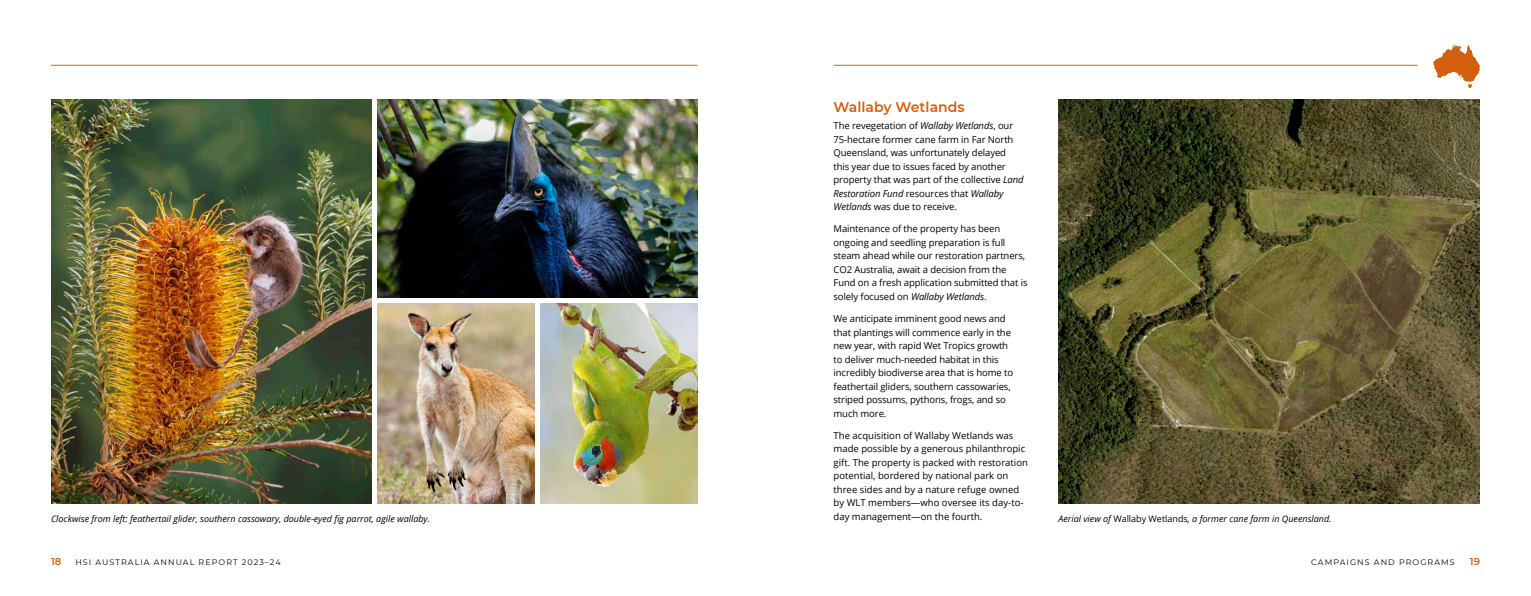
<style>
.page{position:relative;width:1531px;height:596px;background:#fff}
.page>*{position:absolute;margin:0;border:0;box-sizing:border-box;transform-origin:0 0}
.t1{font:600 14px "Montserrat";letter-spacing:.005em;color:#d35f0e}
.t2{font:600 10px "Montserrat";color:#d35f0e}
.t3{font:9.5px/13.5px "Open Sans";letter-spacing:-.01em;color:#000}
.t4{font:italic 9px "Open Sans";color:#000}
.t5{font:8px "Montserrat";letter-spacing:.13em;color:#000}
.s1{font-style:italic}
.s2{font-style:normal}
</style>
<div class="page">
<img style="left:1058px;top:99px;width:422px;height:404px">
<hr style="left:51px;top:65px;width:646px;height:1px;background:#d35f0e">
<svg style="left:1433px;top:45px;width:47px;height:43px"></svg>
<hr style="left:833px;top:65px;width:584px;height:1px;background:#d35f0e">
<img style="left:377px;top:99px;width:320px;height:199px">
<img style="left:377px;top:303px;width:157px;height:200px">
<img style="left:51px;top:99px;width:320px;height:404px">
<img style="left:540px;top:303px;width:157px;height:200px">
<h1 class="t1" style="left:833px;top:101px;width:133px">Wallaby Wetlands</h1>
<p class="t3" style="left:833px;top:119px;width:192px">The revegetation of <span class="s1">Wallaby Wetlands</span>, our 75-hectare former cane farm in Far North Queensland, was unfortunately delayed this year due to issues faced by another property that was part of the collective <span class="s1">Land Restoration Fund</span> resources that <span class="s1">Wallaby Wetlands</span> was due to receive.</p>
<p class="t3" style="left:833px;top:222px;width:196px">Maintenance of the property has been ongoing and seedling preparation is full steam ahead while our restoration partners, CO2 Australia, await a decision from the Fund on a fresh application submitted that is solely focused on <span class="s1">Wallaby Wetlands</span>.</p>
<p class="t3" style="left:833px;top:312px;width:181px">We anticipate imminent good news and that plantings will commence early in the new year, with rapid Wet Tropics growth to deliver much-needed habitat in this incredibly biodiverse area that is home to feathertail gliders, southern cassowaries, striped possums, pythons, frogs, and so much more.</p>
<p class="t3" style="left:833px;top:429px;width:196px">The acquisition of Wallaby Wetlands was made possible by a generous philanthropic gift. The property is packed with restoration potential, bordered by national park on three sides and by a nature refuge owned by WLT members—who oversee its day-to-</p>
<p class="t4" style="left:51px;top:512px;width:380px">Clockwise from left: feathertail glider, southern cassowary, double-eyed fig parrot, agile wallaby.</p>
<p class="t3" style="left:833px;top:509px;width:150px">day management—on the fourth.</p>
<p class="t4" style="left:1058px;top:515px;width:275px">Aerial view of <span class="s2">Wallaby Wetlands</span>, a former cane farm in Queensland.</p>
<p class="t2" style="left:51px;top:556px;width:12px">18</p>
<p class="t5" style="left:75px;top:556px;width:207px">HSI AUSTRALIA ANNUAL REPORT 2023–24</p>
<p class="t5" style="left:1311px;top:556px;width:145px">CAMPAIGNS ANd PROGRAMS</p>
<p class="t2" style="left:1470px;top:556px;width:12px">19</p>
</div>
